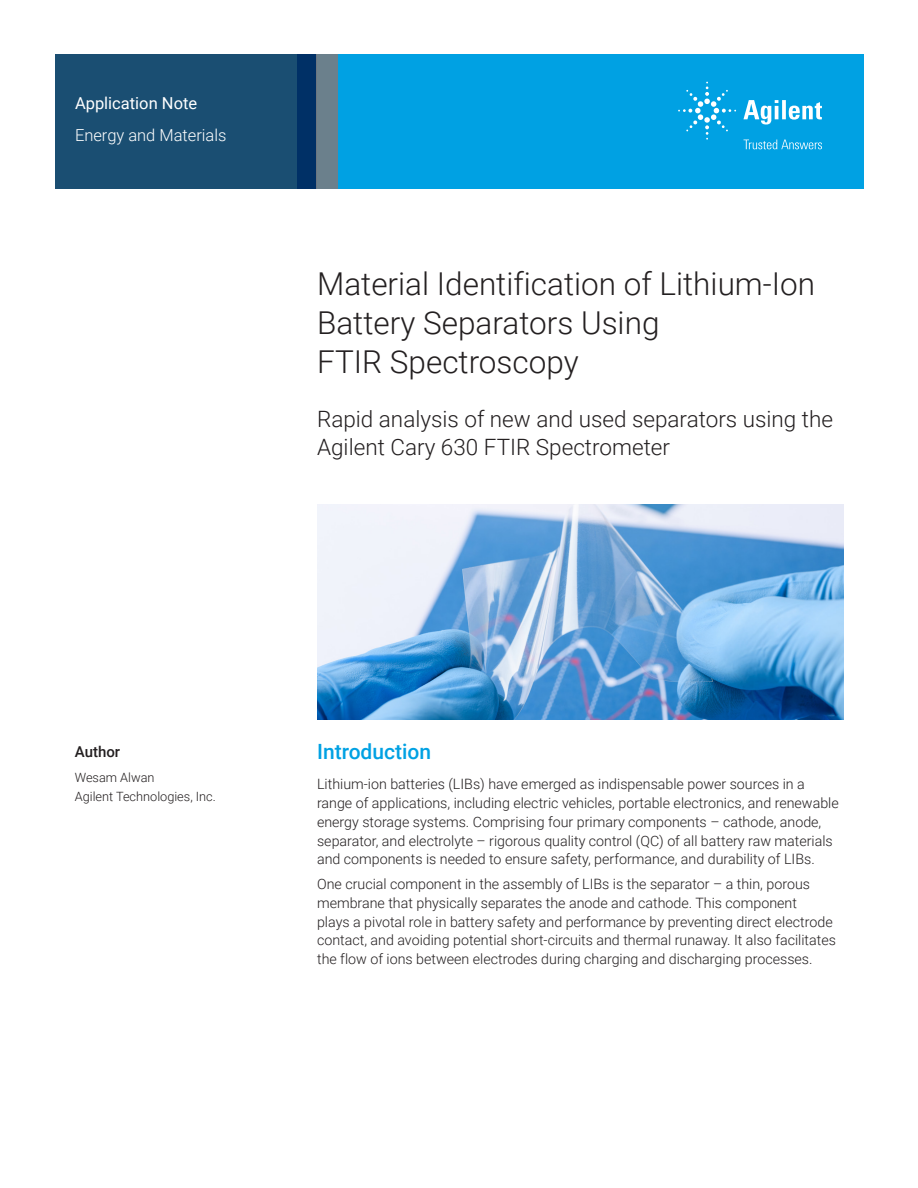
<style>
.page{position:relative;width:918px;height:1188px;background:#fff}
.page>*{position:absolute;margin:0;border:0;box-sizing:border-box;transform-origin:0 0}
.t1{font:300 31.5px/39px "Roboto";color:#231f20}
.Subtitle{font:300 22.5px/28.5px "Roboto";color:#231f20}
.Header_1{font:500 21px "Roboto";color:#00a1e3}
.Area_Identifier{font:300 16.5px "Roboto";color:#fff}
.Doctype{font:16.5px "Roboto";color:#fff}
.DATA_author_title{font:500 15px "Roboto";color:#231f20}
.Text{font:300 14.25px/18.8px "Roboto";color:#231f20}
.DATA_author_name___info{font:300 12.75px/18.8px "Roboto";color:#231f20}
</style>
<div class="page">
<div style="left:297px;top:54px;width:567px;height:135px;background:#00a1e3"></div>
<svg style="left:55px;top:54px;width:261px;height:135px;background:#184b71"></svg>
<div style="left:316px;top:54px;width:22px;height:135px;background:#6b808c"></div>
<img style="left:317px;top:504px;width:526px;height:216px">
<svg style="left:743px;top:100px;width:79px;height:25px"></svg>
<svg style="left:678px;top:82px;width:58px;height:58px"></svg>
<svg style="left:744px;top:140px;width:78px;height:9px"></svg>
<p class="Doctype" style="left:75px;top:91px;width:124px">Application Note</p>
<p class="Area_Identifier" style="left:75px;top:124px;width:153px">Energy and Materials</p>
<p class="t1" style="left:317px;top:263px;width:500px">Material Identification of Lithium‑Ion<br>Battery Separators Using<br>FTIR Spectroscopy</p>
<p class="Subtitle" style="left:317px;top:404px;width:518px">Rapid analysis of new and used separators using the<br>Agilent Cary 630 FTIR Spectrometer</p>
<p class="DATA_author_title" style="left:75px;top:742px;width:47px">Author</p>
<p class="DATA_author_name___info" style="left:75px;top:768px;width:143px">Wesam Alwan<br>Agilent Technologies, Inc.</p>
<p class="Header_1" style="left:317px;top:737px;width:116px">Introduction</p>
<p class="Text" style="left:317px;top:775px;width:523px">Lithium-ion batteries (LIBs) have emerged as indispensable power sources in a range of applications, including electric vehicles, portable electronics, and renewable energy storage systems. Comprising four primary components – cathode, anode, separator, and electrolyte – rigorous quality control (QC) of all battery raw materials and components is needed to ensure safety, performance, and durability of LIBs.</p>
<p class="Text" style="left:317px;top:874px;width:520px">One crucial component in the assembly of LIBs is the separator – a thin, porous membrane that physically separates the anode and cathode. This component<br>plays a pivotal role in battery safety and performance by preventing direct electrode contact, and avoiding potential short-circuits and thermal runaway. It also facilitates the flow of ions between electrodes during charging and discharging processes.</p>
</div>
